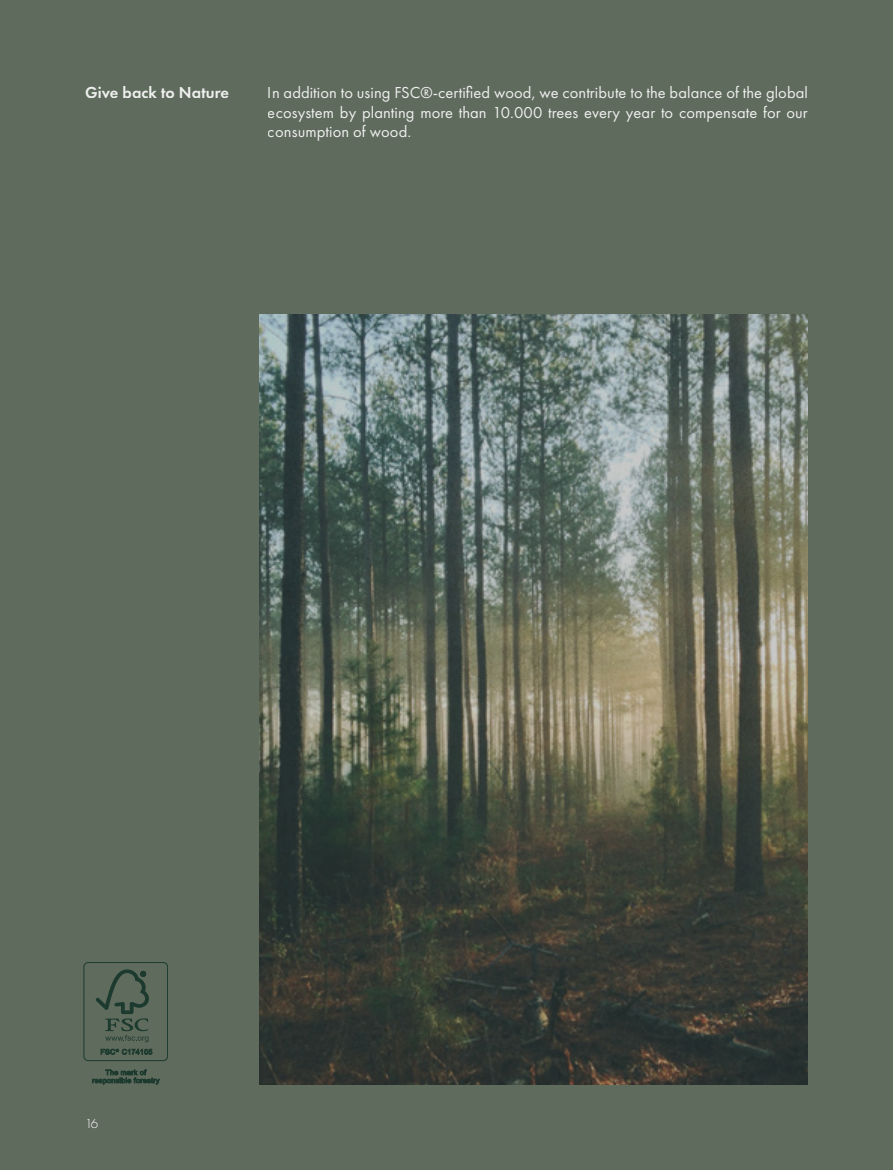
<style>
.page{position:relative;width:893px;height:1170px;background:#fff}
.page>*{position:absolute;margin:0;border:0;box-sizing:border-box;transform-origin:0 0}
.t1{font:16.5px/19.8px "Futura PT";letter-spacing:.005em;color:#fff;text-align:justify}
.t2{font:600 16.5px "Futura PT";letter-spacing:.005em;color:#fff}
.t3{font:300 13.5px "Futura PT";color:#fff}
</style>
<div class="page">
<div style="left:0;top:0;width:893px;height:1169px;background:#5f6b5d"></div>
<img style="left:259px;top:315px;width:549px;height:769px">
<div style="left:84px;top:962px;width:84px;height:98px;border:1px solid #005c4b;border-radius:4px"></div>
<svg style="left:96px;top:969px;width:53px;height:73px"></svg>
<svg style="left:101px;top:1048px;width:51px;height:6px"></svg>
<svg style="left:92px;top:1069px;width:68px;height:15px"></svg>
<p class="t2" style="left:85px;top:82px;width:146px">Give back to Nature</p>
<p class="t1" style="left:268px;top:82px;width:542px">In addition to using FSC®-certified wood, we contribute to the balance of the global ecosystem by planting more than 10.000 trees every year to compensate for our consumption of wood.</p>
<p class="t3" style="left:85px;top:1116px;width:15px">16</p>
</div>
